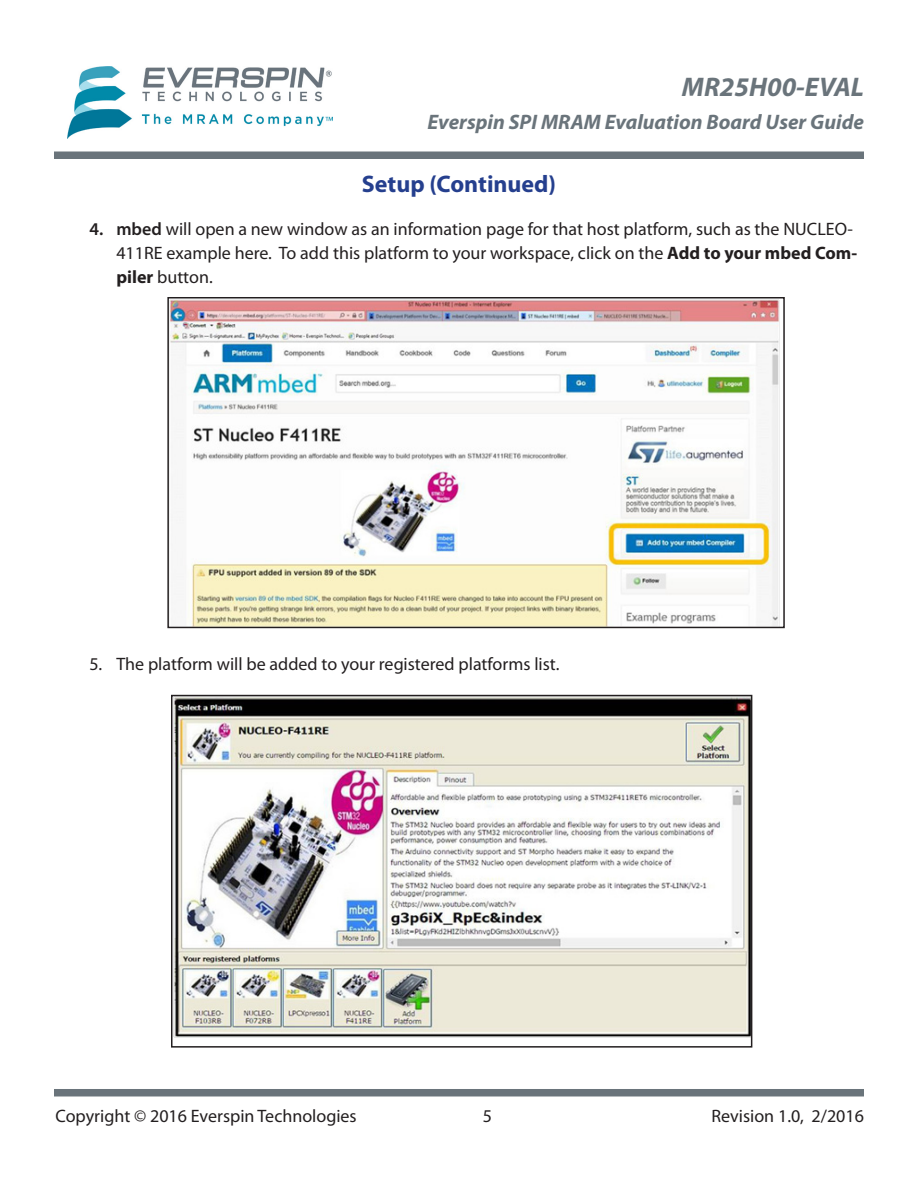
<style>
.page{position:relative;width:918px;height:1188px;background:#fff}
.page>*{position:absolute;margin:0;border:0;box-sizing:border-box;transform-origin:0 0}
.t1{font:italic 700 27px "Myriad Pro";color:#6a747b}
.Header_1_Style_Only{font:700 24px "Myriad Pro";color:#253f8e}
.t2{font:italic 700 21px "Myriad Pro";color:#6a747b}
.t3{font:18px/24px "Myriad Pro";color:#231f20}
.s1{font-weight:600}
.s2{font-weight:700}
</style>
<div class="page">
<div style="left:54px;top:152px;width:810px;height:7px;background:#6a747b"></div>
<div style="left:54px;top:1089px;width:810px;height:7px;background:#6a747b"></div>
<img style="left:68px;top:67px;width:265px;height:71px">
<img style="left:170px;top:300px;width:609px;height:325px">
<div style="left:167px;top:297px;width:618px;height:331px;border:2px solid #231f20"></div>
<img style="left:174px;top:698px;width:575px;height:340px">
<div style="left:171px;top:695px;width:581px;height:353px;border:2px solid #231f20"></div>
<h1 class="t1" style="left:682px;top:69px;width:184px">MR25H00-EVAL</h1>
<p class="t2" style="left:428px;top:108px;width:438px">Everspin SPI MRAM Evaluation Board User Guide</p>
<p class="Header_1_Style_Only" style="left:362px;top:168px;width:196px">Setup (Continued)</p>
<p class="t3" style="left:116px;top:217px;width:742px;text-indent:-27px"><span class="s1">4. mbed</span> will open a new window as an information page for that host platform, such as the NUCLEO-<br>411RE example here. To add this platform to your workspace, click on the <span class="s2">Add to your mbed Com&shy;piler</span> button.</p>
<p class="t3" style="left:89px;top:652px;width:472px">5. The platform will be added to your registered platforms list.</p>
<p class="t3" style="left:56px;top:1104px;width:303px">Copyright © 2016 Everspin Technologies</p>
<p class="t3" style="left:483px;top:1104px;width:11px">5</p>
<p class="t3" style="left:711px;top:1104px;width:154px">Revision 1.0, 2/2016</p>
</div>
